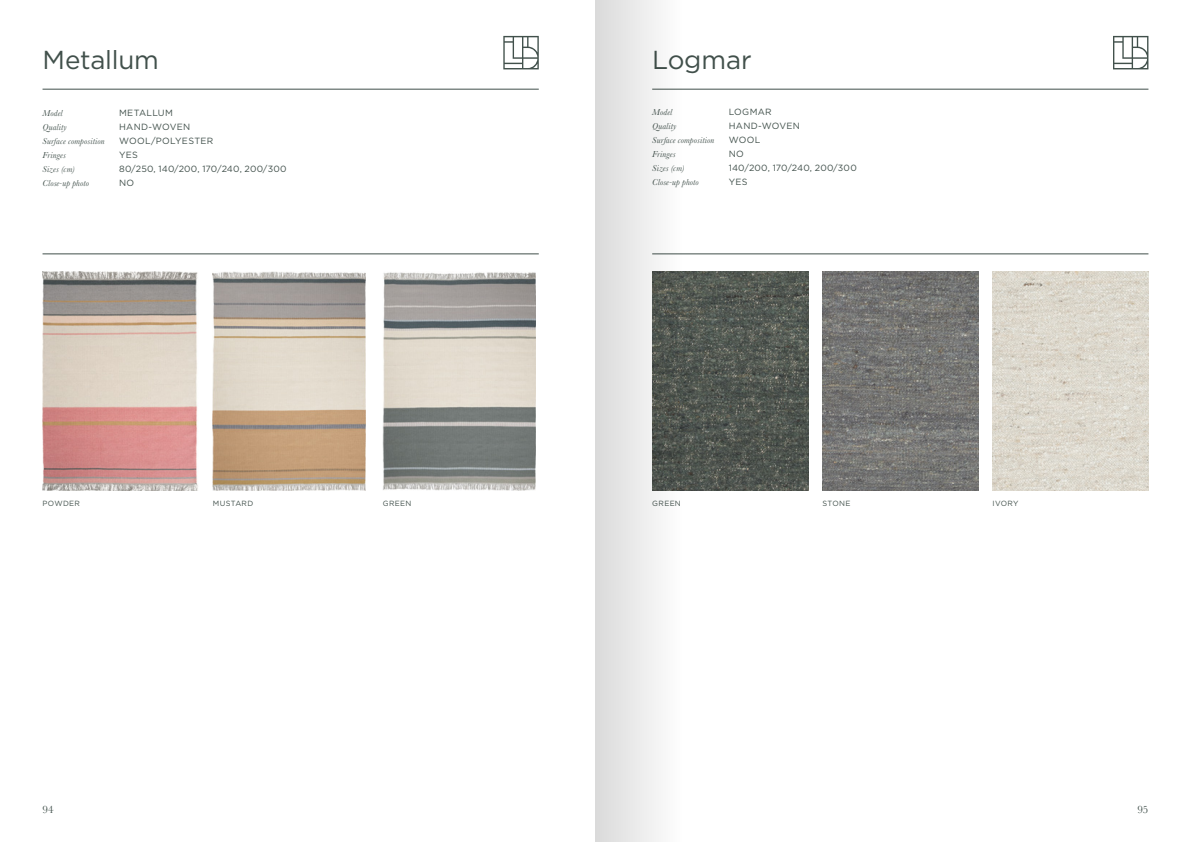
<style>
.page{position:relative;width:1191px;height:842px;background:#fff}
.page>*{position:absolute;margin:0;border:0;box-sizing:border-box;transform-origin:0 0}
.t1{font:26px "Gotham Pro";letter-spacing:-.005em;color:#41504b}
.t2{font:11px "Baskerville";color:#41504b}
.t3{font:italic 9px "Baskerville";letter-spacing:.015em;color:#41504b}
.t4{font:9px "Gotham Pro";letter-spacing:.03em;color:#41504b}
.t5{font:9px "Gotham Pro";letter-spacing:.01em;color:#41504b}
.t6{font:7.5px "Gotham Pro";letter-spacing:.045em;color:#41504b}
</style>
<div class="page">
<hr style="left:652px;top:254px;width:496px;height:1px;background:#41504b">
<hr style="left:43px;top:254px;width:496px;height:1px;background:#41504b">
<hr style="left:652px;top:89px;width:496px;height:1px;background:#41504b">
<hr style="left:43px;top:89px;width:496px;height:1px;background:#41504b">
<svg style="left:503px;top:36px;width:36px;height:33px"></svg>
<svg style="left:1113px;top:36px;width:35px;height:33px"></svg>
<img style="left:43px;top:272px;width:155px;height:218px">
<img style="left:213px;top:272px;width:153px;height:218px">
<img style="left:383px;top:272px;width:153px;height:218px">
<img style="left:683px;top:272px;width:125px;height:218px">
<img style="left:822px;top:272px;width:156px;height:218px">
<img style="left:992px;top:272px;width:156px;height:218px">
<svg style="left:595px;top:0;width:88px;height:842px;fill:#e9e9e9"></svg>
<h1 class="t1" style="left:43px;top:46px;width:118px">Metallum</h1>
<h1 class="t1" style="left:652px;top:46px;width:101px">Logmar</h1>
<p class="t3" style="left:43px;top:107px;width:22px">Model</p>
<p class="t4" style="left:119px;top:107px;width:55px">METALLUM</p>
<p class="t3" style="left:43px;top:121px;width:26px">Quality</p>
<p class="t4" style="left:119px;top:121px;width:73px">HAND-WOVEN</p>
<p class="t3" style="left:43px;top:135px;width:64px">Surface composition</p>
<p class="t4" style="left:119px;top:135px;width:96px">WOOL/POLYESTER</p>
<p class="t3" style="left:43px;top:149px;width:25px">Fringes</p>
<p class="t4" style="left:119px;top:149px;width:20px">YES</p>
<p class="t3" style="left:43px;top:163px;width:34px">Sizes (cm)</p>
<p class="t4" style="left:119px;top:163px;width:169px">80/250, 140/200, 170/240, 200/300</p>
<p class="t3" style="left:43px;top:177px;width:48px">Close-up photo</p>
<p class="t4" style="left:119px;top:177px;width:17px">NO</p>
<p class="t3" style="left:652px;top:106px;width:22px">Model</p>
<p class="t4" style="left:729px;top:107px;width:45px">LOGMAR</p>
<p class="t3" style="left:652px;top:120px;width:26px">Quality</p>
<p class="t4" style="left:729px;top:121px;width:73px">HAND-WOVEN</p>
<p class="t3" style="left:652px;top:134px;width:64px">Surface composition</p>
<p class="t4" style="left:729px;top:135px;width:33px">WOOL</p>
<p class="t3" style="left:652px;top:148px;width:25px">Fringes</p>
<p class="t4" style="left:729px;top:149px;width:17px">NO</p>
<p class="t3" style="left:652px;top:162px;width:34px">Sizes (cm)</p>
<p class="t5" style="left:729px;top:163px;width:129px">140/200, 170/240, 200/300</p>
<p class="t3" style="left:652px;top:176px;width:48px">Close-up photo</p>
<p class="t4" style="left:729px;top:177px;width:20px">YES</p>
<p class="t6" style="left:43px;top:499px;width:39px">POWDER</p>
<p class="t6" style="left:213px;top:499px;width:42px">MUSTARD</p>
<p class="t6" style="left:383px;top:499px;width:30px">GREEN</p>
<p class="t6" style="left:652px;top:499px;width:30px">GREEN</p>
<p class="t6" style="left:822px;top:499px;width:30px">STONE</p>
<p class="t6" style="left:992px;top:499px;width:27px">IVORY</p>
<p class="t2" style="left:43px;top:802px;width:13px">94</p>
<p class="t2" style="left:1137px;top:802px;width:12px">95</p>
</div>
